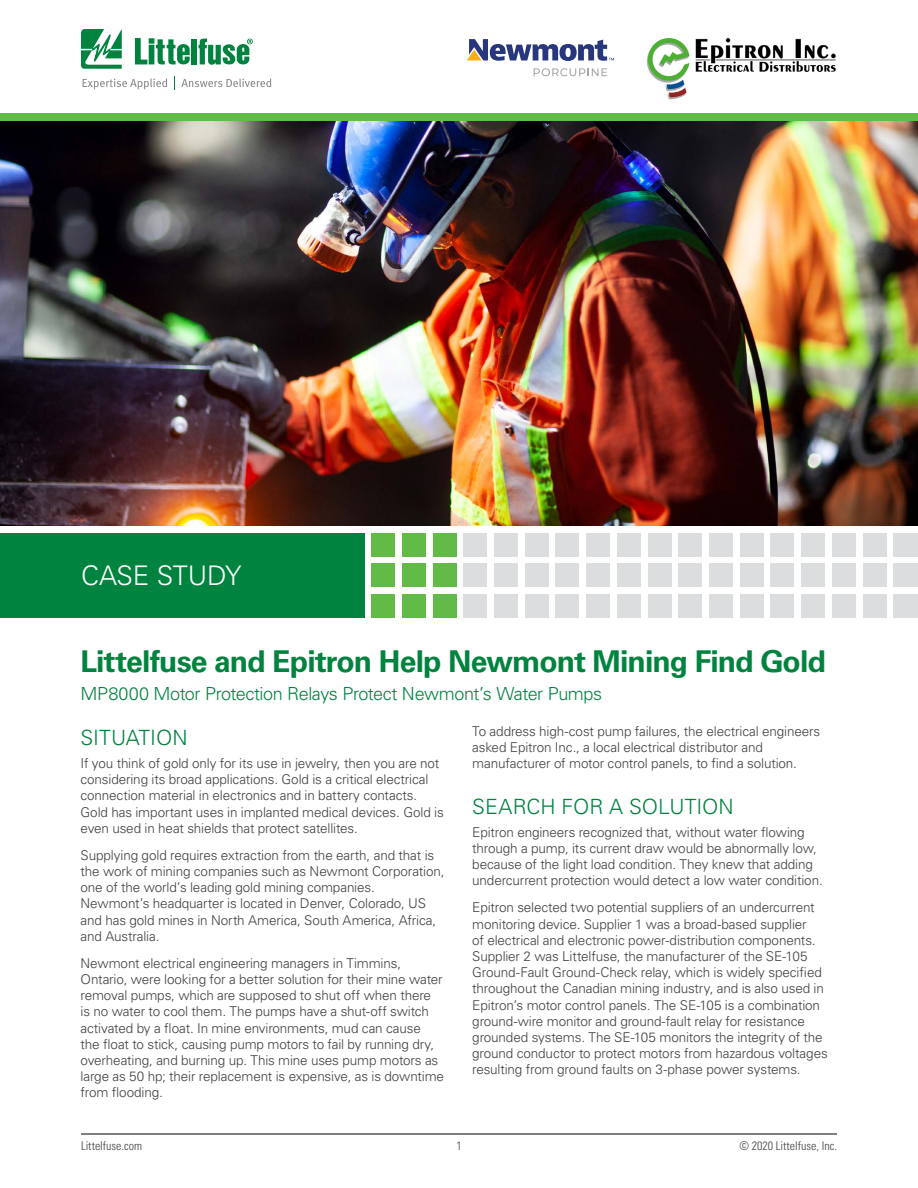
<style>
.page{position:relative;width:918px;height:1188px;background:#fff}
.page>*{position:absolute;margin:0;border:0;box-sizing:border-box;transform-origin:0 0}
.Main_Heading{font:700 30px "Univers LT Std";letter-spacing:-.03em;color:#00833e}
.t1{font:300 27px "Univers LT Std";color:#fff}
.Section_head{font:300 21px "Univers LT Std";color:#00833e}
.Subhead{font:300 18px "Univers LT Std";letter-spacing:-.025em;color:#00833e}
.body{font:300 13.5px/16.2px "Univers LT Std";letter-spacing:-.01em;color:#414042}
.t2{font:300 condensed 12px "Univers LT Std";color:#414042}
</style>
<div class="page">
<hr style="left:81px;top:1134px;width:756px;height:1px;background:#000">
<img style="left:0;top:120px;width:918px;height:406px">
<svg style="left:81px;top:29px;width:41px;height:40px"></svg>
<div style="left:191px;top:39px;width:6px;height:25px;background:#00833e"></div>
<svg style="left:198px;top:39px;width:55px;height:26px"></svg>
<svg style="left:135px;top:38px;width:55px;height:26px"></svg>
<svg style="left:83px;top:78px;width:84px;height:11px"></svg>
<svg style="left:174px;top:76px;width:1px;height:14px"></svg>
<svg style="left:181px;top:78px;width:90px;height:9px"></svg>
<div style="left:371px;top:533px;width:24px;height:23px;background:#62bb46"></div>
<div style="left:371px;top:564px;width:24px;height:23px;background:#62bb46"></div>
<div style="left:371px;top:594px;width:24px;height:24px;background:#62bb46"></div>
<div style="left:402px;top:533px;width:24px;height:23px;background:#62bb46"></div>
<div style="left:402px;top:564px;width:24px;height:23px;background:#62bb46"></div>
<div style="left:402px;top:594px;width:24px;height:24px;background:#62bb46"></div>
<div style="left:433px;top:533px;width:23px;height:23px;background:#62bb46"></div>
<div style="left:433px;top:564px;width:23px;height:23px;background:#62bb46"></div>
<div style="left:433px;top:594px;width:23px;height:24px;background:#62bb46"></div>
<div style="left:464px;top:533px;width:23px;height:23px;background:#dcddde"></div>
<div style="left:464px;top:564px;width:23px;height:23px;background:#dcddde"></div>
<div style="left:464px;top:594px;width:23px;height:24px;background:#dcddde"></div>
<div style="left:494px;top:533px;width:24px;height:23px;background:#dcddde"></div>
<div style="left:494px;top:564px;width:24px;height:23px;background:#dcddde"></div>
<div style="left:494px;top:594px;width:24px;height:24px;background:#dcddde"></div>
<div style="left:525px;top:533px;width:23px;height:23px;background:#dcddde"></div>
<div style="left:525px;top:564px;width:23px;height:23px;background:#dcddde"></div>
<div style="left:525px;top:594px;width:23px;height:24px;background:#dcddde"></div>
<div style="left:556px;top:533px;width:23px;height:23px;background:#dcddde"></div>
<div style="left:556px;top:564px;width:23px;height:23px;background:#dcddde"></div>
<div style="left:556px;top:594px;width:23px;height:24px;background:#dcddde"></div>
<div style="left:586px;top:533px;width:24px;height:23px;background:#dcddde"></div>
<div style="left:586px;top:564px;width:24px;height:23px;background:#dcddde"></div>
<div style="left:586px;top:594px;width:24px;height:24px;background:#dcddde"></div>
<div style="left:617px;top:533px;width:24px;height:23px;background:#dcddde"></div>
<div style="left:617px;top:564px;width:24px;height:23px;background:#dcddde"></div>
<div style="left:617px;top:594px;width:24px;height:24px;background:#dcddde"></div>
<div style="left:648px;top:533px;width:23px;height:23px;background:#dcddde"></div>
<div style="left:648px;top:564px;width:23px;height:23px;background:#dcddde"></div>
<div style="left:648px;top:594px;width:23px;height:24px;background:#dcddde"></div>
<div style="left:679px;top:533px;width:23px;height:23px;background:#dcddde"></div>
<div style="left:679px;top:564px;width:23px;height:23px;background:#dcddde"></div>
<div style="left:679px;top:594px;width:23px;height:24px;background:#dcddde"></div>
<div style="left:709px;top:533px;width:24px;height:23px;background:#dcddde"></div>
<div style="left:709px;top:564px;width:24px;height:23px;background:#dcddde"></div>
<div style="left:709px;top:594px;width:24px;height:24px;background:#dcddde"></div>
<div style="left:740px;top:533px;width:23px;height:23px;background:#dcddde"></div>
<div style="left:740px;top:564px;width:23px;height:23px;background:#dcddde"></div>
<div style="left:740px;top:594px;width:23px;height:24px;background:#dcddde"></div>
<div style="left:771px;top:533px;width:23px;height:23px;background:#dcddde"></div>
<div style="left:771px;top:564px;width:23px;height:23px;background:#dcddde"></div>
<div style="left:771px;top:594px;width:23px;height:24px;background:#dcddde"></div>
<div style="left:801px;top:533px;width:24px;height:23px;background:#dcddde"></div>
<div style="left:801px;top:564px;width:24px;height:23px;background:#dcddde"></div>
<div style="left:801px;top:594px;width:24px;height:24px;background:#dcddde"></div>
<div style="left:832px;top:533px;width:24px;height:23px;background:#dcddde"></div>
<div style="left:832px;top:564px;width:24px;height:23px;background:#dcddde"></div>
<div style="left:832px;top:594px;width:24px;height:24px;background:#dcddde"></div>
<div style="left:863px;top:533px;width:23px;height:23px;background:#dcddde"></div>
<div style="left:863px;top:564px;width:23px;height:23px;background:#dcddde"></div>
<div style="left:863px;top:594px;width:23px;height:24px;background:#dcddde"></div>
<div style="left:894px;top:533px;width:24px;height:23px;background:#dcddde"></div>
<div style="left:894px;top:564px;width:24px;height:23px;background:#dcddde"></div>
<div style="left:894px;top:594px;width:24px;height:24px;background:#dcddde"></div>
<div style="left:0;top:533px;width:364px;height:85px;background:#00833e"></div>
<div style="left:0;top:113px;width:918px;height:7px;background:#62bb46"></div>
<img style="left:647px;top:38px;width:189px;height:61px">
<svg style="left:534px;top:68px;width:73px;height:8px"></svg>
<svg style="left:467px;top:39px;width:147px;height:22px"></svg>
<p class="t1" style="left:81px;top:559px;width:162px">CASE STUDY</p>
<p class="Main_Heading" style="left:81px;top:644px;width:747px">Littelfuse and Epitron Help Newmont Mining Find Gold</p>
<p class="Subhead" style="left:81px;top:682px;width:523px">MP8000 Motor Protection Relays Protect Newmont’s Water Pumps</p>
<p class="Section_head" style="left:81px;top:725px;width:109px">SITUATION</p>
<p class="body" style="left:81px;top:755px;width:365px">If you think of gold only for its use in jewelry, then you are not considering its broad applications. Gold is a critical electrical connection material in electronics and in battery contacts.<br>Gold has important uses in implanted medical devices. Gold is even used in heat shields that protect satellites.</p>
<p class="body" style="left:81px;top:847px;width:366px">Supplying gold requires extraction from the earth, and that is the work of mining companies such as Newmont Corporation, one of the world’s leading gold mining companies.<br>Newmont’s headquarter is located in Denver, Colorado, US and has gold mines in North America, South America, Africa, and Australia.</p>
<p class="body" style="left:81px;top:955px;width:365px">Newmont electrical engineering managers in Timmins, Ontario, were looking for a better solution for their mine water removal pumps, which are supposed to shut off when there<br>is no water to cool them. The pumps have a shut-off switch activated by a float. In mine environments, mud can cause<br>the float to stick, causing pump motors to fail by running dry, overheating, and burning up. This mine uses pump motors as large as 50 hp; their replacement is expensive, as is downtime from flooding.</p>
<p class="body" style="left:472px;top:723px;width:349px">To address high-cost pump failures, the electrical engineers asked Epitron Inc., a local electrical distributor and manufacturer of motor control panels, to find a solution.</p>
<p class="Section_head" style="left:472px;top:794px;width:263px">SEARCH FOR A SOLUTION</p>
<p class="body" style="left:472px;top:824px;width:352px">Epitron engineers recognized that, without water flowing through a pump, its current draw would be abnormally low, because of the light load condition. They knew that adding undercurrent protection would detect a low water condition.</p>
<p class="body" style="left:472px;top:900px;width:357px">Epitron selected two potential suppliers of an undercurrent monitoring device. Supplier 1 was a broad-based supplier<br>of electrical and electronic power-distribution components.<br>Supplier 2 was Littelfuse, the manufacturer of the SE-105<br>Ground-Fault Ground-Check relay, which is widely specified throughout the Canadian mining industry, and is also used in Epitron’s motor control panels. The SE-105 is a combination ground-wire monitor and ground-fault relay for resistance grounded systems. The SE-105 monitors the integrity of the ground conductor to protect motors from hazardous voltages resulting from ground faults on 3-phase power systems.</p>
<p class="t2" style="left:81px;top:1138px;width:63px">Littelfuse.com</p>
<p class="t2" style="left:456px;top:1138px;width:7px">1</p>
<p class="t2" style="left:739px;top:1138px;width:99px">© 2020 Littelfuse, Inc.</p>
</div>
